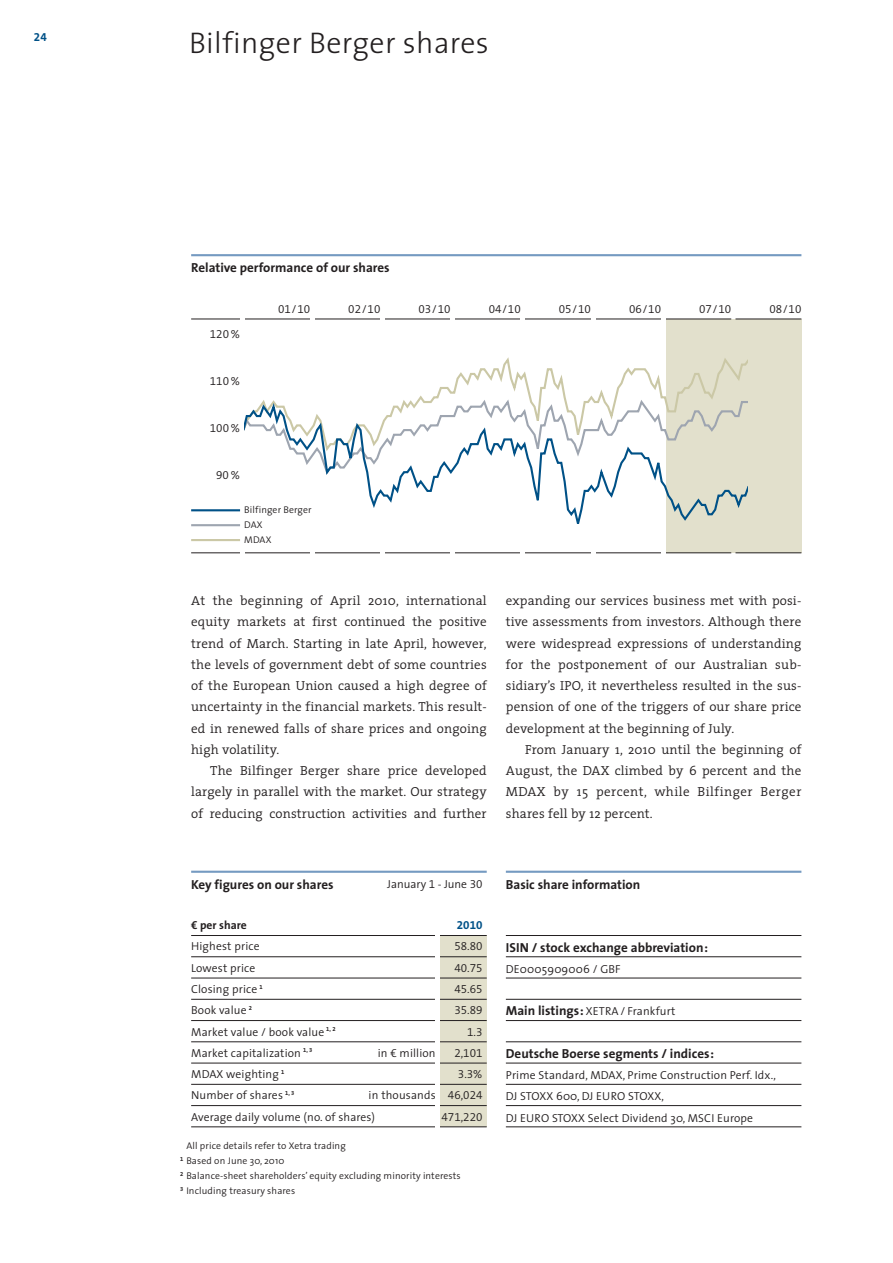
<style>
.page{position:relative;width:893px;height:1263px;background:#fff}
.page>*{position:absolute;margin:0;border:0;box-sizing:border-box;transform-origin:0 0}
.t1{font:300 30px "The Sans";letter-spacing:.01em;color:#231f20}
.t2{font:300 13.2px/21.3px "The Serif";letter-spacing:.01em;color:#231f20;text-align:justify}
.t3{font:700 13.2px "The Sans";color:#231f20}
.t4{font:300 11.7px/21.3px "The Sans";letter-spacing:.01em;color:#231f20}
.t5{font:11.7px/21.3px "The Sans Semi Light Expert";color:#231f20;text-align:right}
.t6{font:700 11.7px "The Sans";color:#231f20}
.t7{font:11.7px "The Sans Bold Expert";color:#005187}
.t8{font:300 9.75px/14.9px "The Sans";letter-spacing:.01em;color:#231f20}
.t9{font:5.85px "The Sans Bold Expert";color:#231f20}
.s1{font-family:"The Sans Semi Light Expert";font-weight:400}
.s2{font-weight:700;font-size:13.2px}
</style>
<div class="page">
<hr style="left:506px;top:935px;width:295px;height:1px;background:#231f20">
<hr style="left:506px;top:978px;width:295px;height:1px;background:#231f20">
<hr style="left:506px;top:1020px;width:295px;height:1px;background:#231f20">
<hr style="left:506px;top:956px;width:295px;height:1px;background:#231f20">
<hr style="left:506px;top:999px;width:295px;height:1px;background:#231f20">
<hr style="left:506px;top:1041px;width:295px;height:1px;background:#231f20">
<hr style="left:506px;top:1063px;width:295px;height:1px;background:#231f20">
<hr style="left:506px;top:1084px;width:295px;height:1px;background:#231f20">
<hr style="left:506px;top:1105px;width:295px;height:1px;background:#231f20">
<hr style="left:506px;top:1127px;width:295px;height:1px;background:#231f20">
<hr style="left:506px;top:871px;width:295px;height:2px;background:#759ac1">
<div style="left:440px;top:936px;width:47px;height:191px;background:#e2e0cc"></div>
<hr style="left:191px;top:935px;width:296px;height:1px;background:#231f20">
<hr style="left:191px;top:956px;width:296px;height:1px;background:#231f20">
<hr style="left:191px;top:978px;width:296px;height:1px;background:#231f20">
<hr style="left:191px;top:999px;width:296px;height:1px;background:#231f20">
<hr style="left:191px;top:1020px;width:296px;height:1px;background:#231f20">
<hr style="left:191px;top:1041px;width:296px;height:1px;background:#231f20">
<hr style="left:191px;top:1063px;width:296px;height:1px;background:#231f20">
<hr style="left:191px;top:1084px;width:296px;height:1px;background:#231f20">
<hr style="left:191px;top:1105px;width:296px;height:1px;background:#231f20">
<hr style="left:191px;top:1127px;width:296px;height:1px;background:#231f20">
<hr style="left:191px;top:871px;width:296px;height:2px;background:#759ac1">
<hr style="left:436px;top:906px;width:4px;height:234px;background:#fff">
<div style="left:665px;top:319px;width:136px;height:234px;background:#e2e0cc"></div>
<hr style="left:191px;top:319px;width:540px;height:1px;background:#231f20">
<hr style="left:735px;top:319px;width:66px;height:1px;background:#231f20">
<hr style="left:191px;top:553px;width:540px;height:1px;background:#231f20">
<hr style="left:735px;top:553px;width:66px;height:1px;background:#231f20">
<hr style="left:191px;top:254px;width:610px;height:2px;background:#759ac1">
<hr style="left:240px;top:317px;width:4px;height:255px;background:#fff">
<hr style="left:310px;top:317px;width:4px;height:255px;background:#fff">
<div style="left:380px;top:317px;width:5px;height:255px;background:#fff"></div>
<hr style="left:451px;top:317px;width:4px;height:255px;background:#fff">
<hr style="left:521px;top:317px;width:4px;height:255px;background:#fff">
<hr style="left:591px;top:317px;width:4px;height:255px;background:#fff">
<hr style="left:661px;top:317px;width:4px;height:255px;background:#fff">
<hr style="left:191px;top:509px;width:49px;height:2px;background:#005187">
<hr style="left:191px;top:524px;width:49px;height:2px;background:#9ea5b0">
<hr style="left:191px;top:539px;width:49px;height:2px;background:#cbc8a6">
<svg style="left:420px;top:357px;width:328px;height:40px"></svg>
<svg style="left:244px;top:399px;width:504px;height:125px"></svg>
<p class="t7" style="left:34px;top:30px;width:14px">24</p>
<h1 class="t1" style="left:189px;top:30px;width:301px">Bilfinger Berger shares</h1>
<p class="t3" style="left:191px;top:262px;width:200px">Relative performance of our shares</p>
<p class="t5" style="left:278px;top:298px;width:34px">01/10</p>
<p class="t5" style="left:348px;top:298px;width:34px">02/10</p>
<p class="t5" style="left:418px;top:298px;width:34px">03/10</p>
<p class="t5" style="left:489px;top:298px;width:34px">04/10</p>
<p class="t5" style="left:559px;top:298px;width:34px">05/10</p>
<p class="t5" style="left:629px;top:298px;width:34px">06/10</p>
<p class="t5" style="left:699px;top:298px;width:34px">07/10</p>
<p class="t5" style="left:769px;top:298px;width:34px">08/10</p>
<p class="t5" style="left:210px;top:324px;width:32px">120 %</p>
<p class="t5" style="left:210px;top:370px;width:32px">110 %</p>
<p class="t5" style="left:210px;top:417px;width:32px">100 %</p>
<p class="t5" style="left:216px;top:464px;width:25px">90%</p>
<p class="t8" style="left:244px;top:504px;width:69px">Bilfinger Berger<br>DAX<br>MDAX</p>
<p class="t2" style="left:191px;top:591px;width:297px">At the beginning of April 2010, international equity markets at first continued the positive trend of March. Starting in late April, however, the levels of government debt of some countries of the European Union caused a high degree of uncertainty in the financial markets. This result&shy;ed in renewed falls of share prices and ongoing high volatility.</p>
<p class="t2" style="left:191px;top:761px;width:297px;text-indent:19px">The Bilfinger Berger share price developed largely in parallel with the market. Our strategy of reducing construction activities and further</p>
<p class="t2" style="left:506px;top:591px;width:297px">expanding our services business met with posi&shy;tive assessments from investors. Although there were widespread expressions of understanding for the postponement of our Australian sub&shy;sidiary’s IPO, it nevertheless resulted in the sus&shy;pension of one of the triggers of our share price development at the beginning of July.</p>
<p class="t2" style="left:506px;top:740px;width:297px;text-indent:19px">From January 1, 2010 until the beginning of August, the DAX climbed by 6 percent and the MDAX by 15 percent, while Bilfinger Berger shares fell by 12 percent.</p>
<p class="t3" style="left:191px;top:879px;width:144px">Key figures on our shares</p>
<p class="t6" style="left:191px;top:920px;width:57px">€ per share</p>
<p class="t4" style="left:387px;top:874px;width:97px">January <span class="s1">1</span> - June <span class="s1">30</span></p>
<p class="t7" style="left:457px;top:918px;width:27px">2010</p>
<p class="t4" style="left:191px;top:937px;width:185px">Highest price<br>Lowest price<br>Closing price <sup>1<br></sup>Book value <sup>2<br></sup>Market value / book value <sup>1,</sup> <sup>2<br></sup>Market capitalization <sup>1,</sup> <sup>3<br></sup>MDAX weighting <sup>1<br></sup>Number of shares <sup>1,</sup> <sup>3<br></sup>Average daily volume (no. of shares)</p>
<p class="t8" style="left:186px;top:1139px;width:276px">All price details refer to Xetra trading<br>Based on June 30, 2010<br>Balance-sheet shareholders’ equity excluding minority interests Including treasury shares</p>
<p class="t5" style="left:442px;top:936px;width:42px">58.80<br>40.75<br>45.65<br>35.89<br>1.3<br>2,101<br>3.3%<br>46,024<br>471,220</p>
<p class="t4" style="left:378px;top:1043px;width:59px">in € million</p>
<p class="t4" style="left:368px;top:1086px;width:69px">in thousands</p>
<p class="t9" style="left:180px;top:1156px;width:5px">1</p>
<p class="t9" style="left:180px;top:1170px;width:5px">2</p>
<p class="t9" style="left:180px;top:1185px;width:5px">3</p>
<p class="t3" style="left:506px;top:879px;width:136px">Basic share information</p>
<p class="t3" style="left:506px;top:942px;width:204px">ISIN / stock exchange abbreviation:</p>
<p class="t4" style="left:506px;top:959px;width:116px">DE0005909006 / GBF</p>
<p class="t4" style="left:506px;top:1002px;width:171px"><span class="s2">Main listings:</span> XETRA / Frankfurt</p>
<p class="t3" style="left:506px;top:1048px;width:210px">Deutsche Boerse segments / indices:</p>
<p class="t4" style="left:506px;top:1066px;width:272px">Prime Standard, MDAX, Prime Construction Perf. Idx.,<br>DJ STOXX 600, DJ EURO STOXX,<br>DJ EURO STOXX Select Dividend 30, MSCI Europe</p>
</div>
